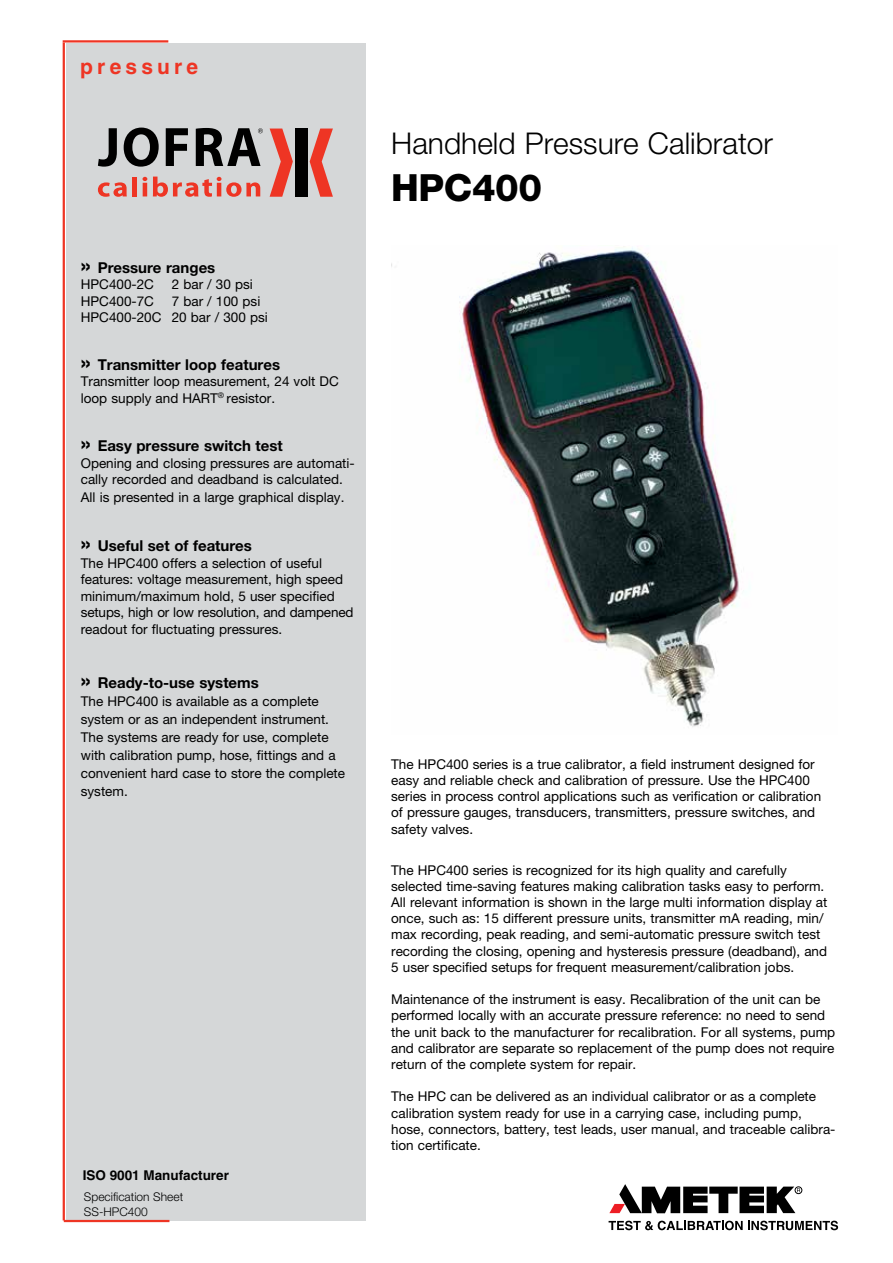
<style>
.page{position:relative;width:893px;height:1263px;background:#fff}
.page>*{position:absolute;margin:0;border:0;box-sizing:border-box;transform-origin:0 0}
.t1{font:800 37.5px "Helvetica Neue";letter-spacing:-.01em;color:#000}
.t2{font:300 30px "Helvetica Neue";color:#000}
.t3{font:700 21px "Helvetica";letter-spacing:.2em;color:#ee3524}
.t4{font:700 15px "Helvetica Neue";color:#000}
.t5{font:13.5px/16.2px "Helvetica Neue";color:#000}
.t6{font:700 13.5px "Helvetica";color:#000}
.t7{font:300 12px/15px "Helvetica Neue";color:#000}
.s1{font-size:22.5px}
</style>
<div class="page">
<div style="left:66px;top:43px;width:300px;height:1177px;background:#d5d7d8"></div>
<svg style="left:609px;top:1221px;width:229px;height:9px"></svg>
<div style="left:795px;top:1186px;width:7px;height:8px;border:1px solid #000;border-radius:50%"></div>
<svg style="left:609px;top:1184px;width:191px;height:29px"></svg>
<hr style="left:63px;top:44px;width:2px;height:1175px;background:#ee3524">
<hr style="left:64px;top:40px;width:103px;height:3px;background:#ee3524">
<hr style="left:65px;top:1220px;width:103px;height:2px;background:#ee3524">
<svg style="left:98px;top:128px;width:19px;height:39px"></svg>
<svg style="left:124px;top:128px;width:35px;height:39px"></svg>
<svg style="left:166px;top:128px;width:22px;height:38px"></svg>
<svg style="left:98px;top:182px;width:29px;height:15px"></svg>
<div style="left:132px;top:177px;width:5px;height:19px;background:#ee3524"></div>
<svg style="left:143px;top:177px;width:4px;height:19px"></svg>
<svg style="left:153px;top:177px;width:107px;height:20px"></svg>
<div style="left:295px;top:129px;width:12px;height:68px;background:#000"></div>
<svg style="left:270px;top:129px;width:23px;height:68px"></svg>
<svg style="left:310px;top:129px;width:23px;height:68px"></svg>
<svg style="left:196px;top:128px;width:67px;height:38px"></svg>
<img style="left:459px;top:246px;width:280px;height:481px">
<h3 class="t3" style="left:80px;top:53px;width:119px">pressure</h3>
<p class="t4" style="left:81px;top:258px;width:136px"><span class="s1">»</span> Pressure ranges</p>
<p class="t5" style="left:81px;top:276px;width:75px">HPC400-2C</p>
<p class="t5" style="left:172px;top:276px;width:83px">2 bar / 30 psi</p>
<p class="t5" style="left:81px;top:293px;width:75px">HPC400-7C</p>
<p class="t5" style="left:81px;top:293px;width:189px;text-indent:91px">7 bar / 100 psi<br>HPC400-20C 20 bar / 300 psi</p>
<p class="t4" style="left:81px;top:355px;width:201px"><span class="s1">»</span> Transmitter loop features</p>
<p class="t5" style="left:81px;top:373px;width:259px">Transmitter loop measurement, 24 volt DC loop supply and HART<sup>®</sup> resistor.</p>
<p class="t4" style="left:81px;top:437px;width:204px"><span class="s1">»</span> Easy pressure switch test</p>
<p class="t5" style="left:81px;top:455px;width:275px">Opening and closing pressures are automati&shy;cally recorded and deadband is calculated.</p>
<p class="t5" style="left:81px;top:489px;width:265px">All is presented in a large graphical display.</p>
<p class="t4" style="left:81px;top:537px;width:173px"><span class="s1">»</span> Useful set of features</p>
<p class="t5" style="left:81px;top:554px;width:274px">The HPC400 offers a selection of useful features: voltage measurement, high speed minimum/maximum hold, 5 user specified setups, high or low resolution, and dampened readout for fluctuating pressures.</p>
<p class="t4" style="left:81px;top:673px;width:180px"><span class="s1">»</span> Ready-to-use systems</p>
<p class="t5" style="left:81px;top:692px;width:266px;line-height:18px">The HPC400 is available as a complete system or as an independent instrument.<br>The systems are ready for use, complete with calibration pump, hose, fittings and a convenient hard case to store the complete system.</p>
<p class="t6" style="left:83px;top:1167px;width:148px">ISO 9001 Manufacturer</p>
<p class="t7" style="left:84px;top:1189px;width:101px">Specification Sheet<br>SS-HPC400</p>
<h2 class="t2" style="left:391px;top:125px;width:383px">Handheld Pressure Calibrator</h2>
<h1 class="t1" style="left:391px;top:166px;width:152px">HPC400</h1>
<p class="t5" style="left:391px;top:756px;width:431px">The HPC400 series is a true calibrator, a field instrument designed for easy and reliable check and calibration of pressure. Use the HPC400 series in process control applications such as verification or calibration of pressure gauges, transducers, transmitters, pressure switches, and safety valves.</p>
<p class="t5" style="left:391px;top:861px;width:438px">The HPC400 series is recognized for its high quality and carefully selected time-saving features making calibration tasks easy to perform.<br>All relevant information is shown in the large multi information display at once, such as: 15 different pressure units, transmitter mA reading, min/ max recording, peak reading, and semi-automatic pressure switch test recording the closing, opening and hysteresis pressure (deadband), and 5 user specified setups for frequent measurement/calibration jobs.</p>
<p class="t5" style="left:391px;top:991px;width:446px">Maintenance of the instrument is easy. Recalibration of the unit can be performed locally with an accurate pressure reference: no need to send the unit back to the manufacturer for recalibration. For all systems, pump and calibrator are separate so replacement of the pump does not require return of the complete system for repair.</p>
<p class="t5" style="left:391px;top:1088px;width:446px">The HPC can be delivered as an individual calibrator or as a complete calibration system ready for use in a carrying case, including pump, hose, connectors, battery, test leads, user manual, and traceable calibra&shy;tion certificate.</p>
</div>
